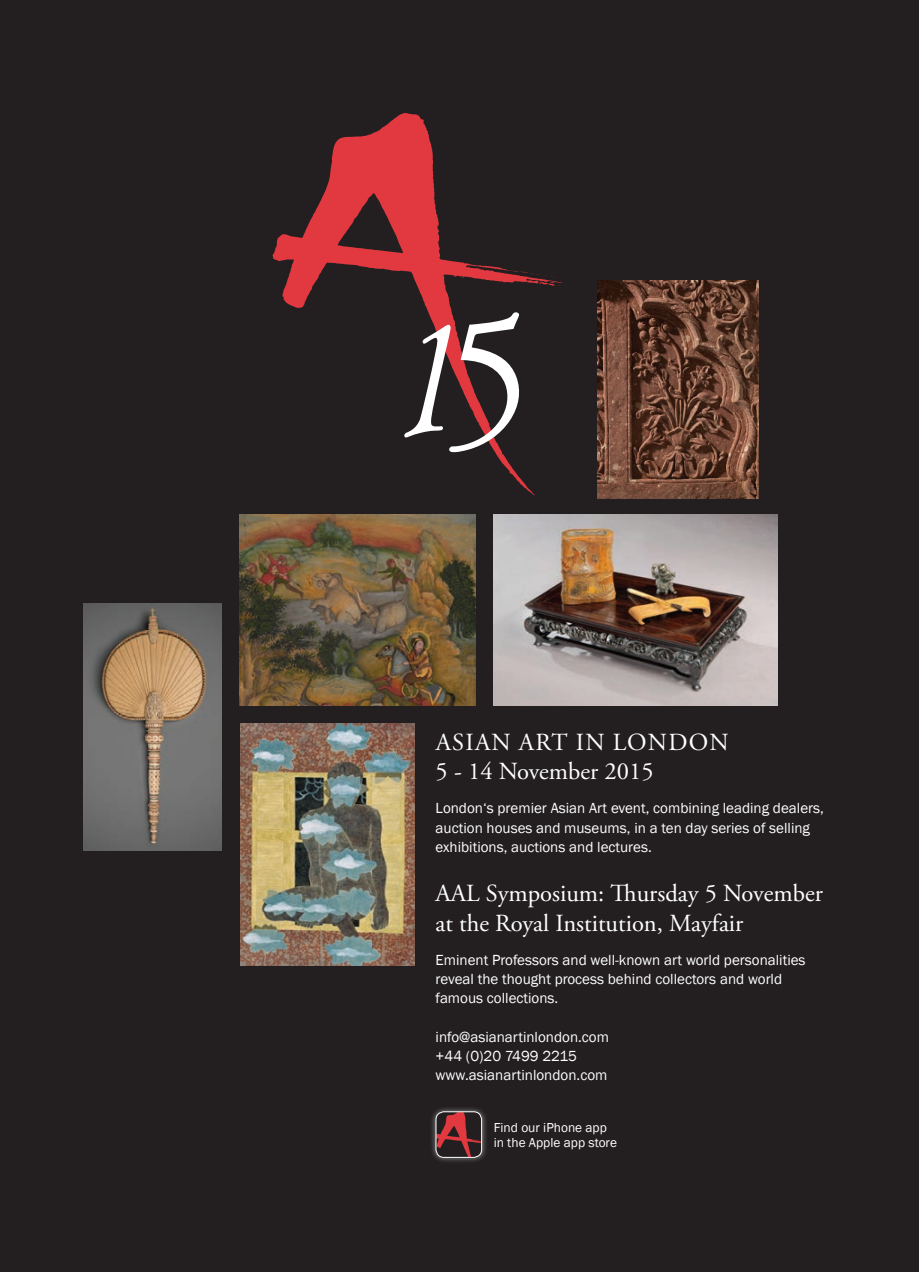
<style>
.page{position:relative;width:919px;height:1272px;background:#fff}
.page>*{position:absolute;margin:0;border:0;box-sizing:border-box;transform-origin:0 0}
.t1{font:24.6px/29.7px "Adobe Garamond Pro";color:#fff}
.t2{font:15px/19.2px "Franklin Gothic";color:#fff}
.t3{font:13.35px/15px "Franklin Gothic";color:#fff}
</style>
<div class="page">
<div style="left:0;top:0;width:918px;height:1271px;background:#231f20"></div>
<div style="left:429px;top:1105px;width:59px;height:58px;background:#fff;opacity:.5"></div>
<svg style="left:436px;top:1112px;width:45px;height:44px"></svg>
<div style="left:435px;top:1111px;width:47px;height:46px;border:1px solid #fff;border-radius:8px"></div>
<svg style="left:272px;top:113px;width:292px;height:382px"></svg>
<svg style="left:404px;top:312px;width:117px;height:140px"></svg>
<img style="left:239px;top:514px;width:237px;height:191px">
<img style="left:83px;top:603px;width:138px;height:247px">
<img style="left:241px;top:724px;width:173px;height:241px">
<img style="left:597px;top:280px;width:161px;height:219px">
<img style="left:493px;top:514px;width:284px;height:191px">
<h1 class="t1" style="left:435px;top:727px;width:294px">ASIAN ART IN LONDON<br>5 - 14 November 2015</h1>
<p class="t2" style="left:435px;top:799px;width:390px">London‘s premier Asian Art event, combining leading dealers, auction houses and museums, in a ten day series of selling exhibitions, auctions and lectures.</p>
<h1 class="t1" style="left:435px;top:879px;width:389px">AAL Symposium: Thursday 5 November at the Royal Institution, Mayfair</h1>
<p class="t2" style="left:435px;top:950px;width:371px">Eminent Professors and well-known art world personalities reveal the thought process behind collectors and world famous collections.</p>
<p class="t2" style="left:435px;top:1027px;width:175px">info@asianartinlondon.com +44 (0)20 7499 2215 www.asianartinlondon.com</p>
<p class="t3" style="left:493px;top:1119px;width:125px">Find our iPhone app in the Apple app store</p>
</div>
